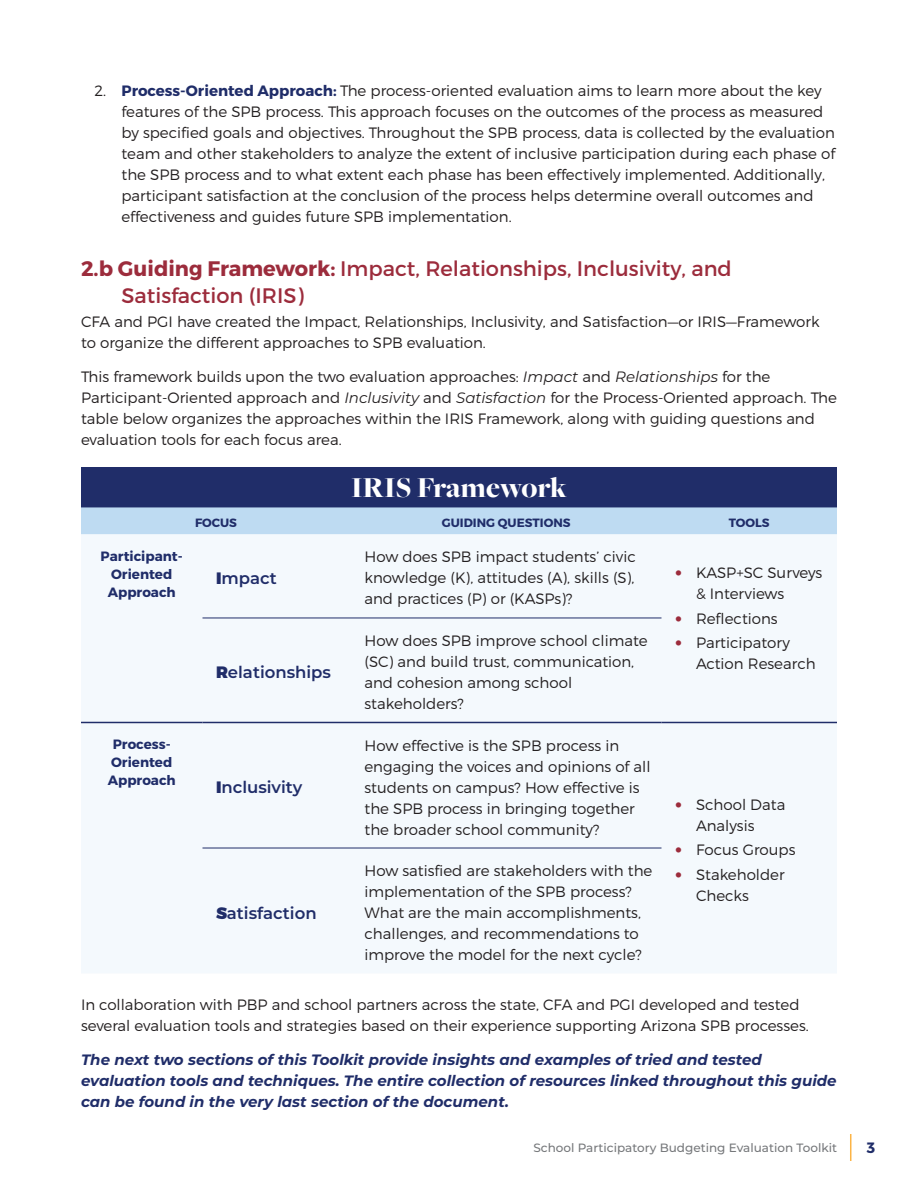
<style>
.page{position:relative;width:918px;height:1188px;background:#fff}
.page>*{position:absolute;margin:0;border:0;box-sizing:border-box;transform-origin:0 0}
.copy{font:900 30px "Freight Big Pro";color:#fff}
.header_2{font:21px/27px "Montserrat";color:#9c2c3c}
.copy-2{font:600 16.5px "Montserrat";color:#202d69}
.copy-3{font:300 15px/21px "Montserrat";color:#231f20}
.copy-4{font:italic 700 15px/21px "Montserrat";color:#202d69}
.t1{font:700 15px "Montserrat";color:#202d69}
.copy-5{font:700 13.5px/18px "Montserrat";color:#202d69;text-align:center}
.t2{font:500 12px "Montserrat";color:#76787b}
.copy-6{font:700 12px "Montserrat";color:#202d69}
.s1{font-weight:700;color:#202d69}
.s2{font-weight:700}
.s3{font-weight:400;font-style:italic}
.s4{font-weight:800;font-size:18px;color:#9c2c3c}
.s5{font-weight:900}
</style>
<div class="page">
<svg style="left:850px;top:1134px;width:1px;height:27px"></svg>
<div style="left:81px;top:467px;width:756px;height:40px;background:#202d69"></div>
<div style="left:81px;top:507px;width:756px;height:27px;background:#bedbf2"></div>
<div style="left:81px;top:534px;width:756px;height:439px;background:#f4f9fd"></div>
<hr style="left:81px;top:722px;width:121px;height:1px;background:#202d69">
<hr style="left:662px;top:722px;width:175px;height:1px;background:#202d69">
<hr style="left:202px;top:722px;width:149px;height:1px;background:#202d69">
<hr style="left:351px;top:722px;width:311px;height:1px;background:#202d69">
<hr style="left:202px;top:848px;width:149px;height:1px;background:#202d69">
<hr style="left:351px;top:848px;width:311px;height:1px;background:#202d69">
<hr style="left:202px;top:618px;width:149px;height:1px;background:#202d69">
<hr style="left:351px;top:618px;width:311px;height:1px;background:#202d69">
<p class="copy-3" style="left:122px;top:79px;width:715px;text-indent:-27px">2. <span class="s1">Process-Oriented Approach:</span> The process-oriented evaluation aims to learn more about the key features of the SPB process. This approach focuses on the outcomes of the process as measured by specified goals and objectives. Throughout the SPB process, data is collected by the evaluation team and other stakeholders to analyze the extent of inclusive participation during each phase of the SPB process and to what extent each phase has been effectively implemented. Additionally, participant satisfaction at the conclusion of the process helps determine overall outcomes and effectiveness and guides future SPB implementation.</p>
<p class="header_2" style="left:122px;top:254px;width:612px;text-indent:-40px"><span class="s2">2.b Guiding Framework:</span> Impact, Relationships, Inclusivity, and<br>Satisfaction (IRIS)</p>
<p class="copy-3" style="left:81px;top:311px;width:740px">CFA and PGI have created the Impact, Relationships, Inclusivity, and Satisfaction—or IRIS—Framework to organize the different approaches to SPB evaluation.</p>
<p class="copy-3" style="left:81px;top:366px;width:757px">This framework builds upon the two evaluation approaches: <span class="s3">Impact</span> and <span class="s3">Relationships</span> for the Participant-Oriented approach and <span class="s3">Inclusivity</span> and <span class="s3">Satisfaction</span> for the Process-Oriented approach. The table below organizes the approaches within the IRIS Framework, along with guiding questions and evaluation tools for each focus area.</p>
<p class="copy" style="left:351px;top:468px;width:217px">IRIS Framework</p>
<p class="copy-6" style="left:195px;top:515px;width:43px">FOCUS</p>
<p class="copy-6" style="left:442px;top:515px;width:130px">GUIDING QUESTIONS</p>
<p class="copy-6" style="left:729px;top:515px;width:42px">TOOLS</p>
<p class="copy-5" style="left:101px;top:547px;width:84px">Participant-<br>Oriented<br>Approach</p>
<p class="copy-3" style="left:364px;top:546px;width:273px;text-align:justify">How does SPB impact students’ civic knowledge (K), attitudes (A), skills (S), and practices (P) or (KASPs)?</p>
<p class="copy-3" style="left:696px;top:562px;width:128px;text-indent:-21px"><span class="s4">•</span> KASP+SC Surveys &amp; Interviews</p>
<p class="copy-3" style="left:675px;top:607px;width:104px"><span class="s4">•</span> Reflections</p>
<p class="copy-3" style="left:696px;top:632px;width:121px;text-indent:-21px"><span class="s4">•</span> Participatory<br>Action Research</p>
<p class="copy-2" style="left:216px;top:567px;width:62px"><span class="s5">I</span>mpact</p>
<p class="copy-3" style="left:364px;top:630px;width:285px">How does SPB improve school climate (SC) and build trust, communication, and cohesion among school stakeholders?</p>
<p class="copy-2" style="left:216px;top:661px;width:117px"><span class="s5">R</span>elationships</p>
<p class="copy-3" style="left:364px;top:734px;width:288px">How effective is the SPB process in engaging the voices and opinions of all students on campus? How effective is the SPB process in bringing together the broader school community?</p>
<p class="copy-5" style="left:108px;top:735px;width:70px">Process-<br>Oriented<br>Approach</p>
<p class="copy-2" style="left:216px;top:776px;width:88px"><span class="s5">I</span>nclusivity</p>
<p class="copy-3" style="left:696px;top:794px;width:91px;text-indent:-21px"><span class="s4">•</span> School Data<br>Analysis</p>
<p class="copy-3" style="left:675px;top:839px;width:122px"><span class="s4">•</span> Focus Groups</p>
<p class="copy-3" style="left:696px;top:864px;width:90px;text-indent:-21px"><span class="s4">•</span> Stakeholder<br>Checks</p>
<p class="copy-3" style="left:364px;top:860px;width:289px">How satisfied are stakeholders with the implementation of the SPB process?<br>What are the main accomplishments, challenges, and recommendations to improve the model for the next cycle?</p>
<p class="copy-3" style="left:81px;top:993px;width:729px">In collaboration with PBP and school partners across the state, CFA and PGI developed and tested several evaluation tools and strategies based on their experience supporting Arizona SPB processes.</p>
<p class="copy-4" style="left:81px;top:1048px;width:757px">The next two sections of this Toolkit provide insights and examples of tried and tested evaluation tools and techniques. The entire collection of resources linked throughout this guide can be found in the very last section of the document.</p>
<p class="copy-2" style="left:216px;top:901px;width:102px"><span class="s5">S</span>atisfaction</p>
<p class="t2" style="left:534px;top:1139px;width:305px">School Participatory Budgeting Evaluation Toolkit</p>
<p class="t1" style="left:867px;top:1139px;width:10px">3</p>
</div>
